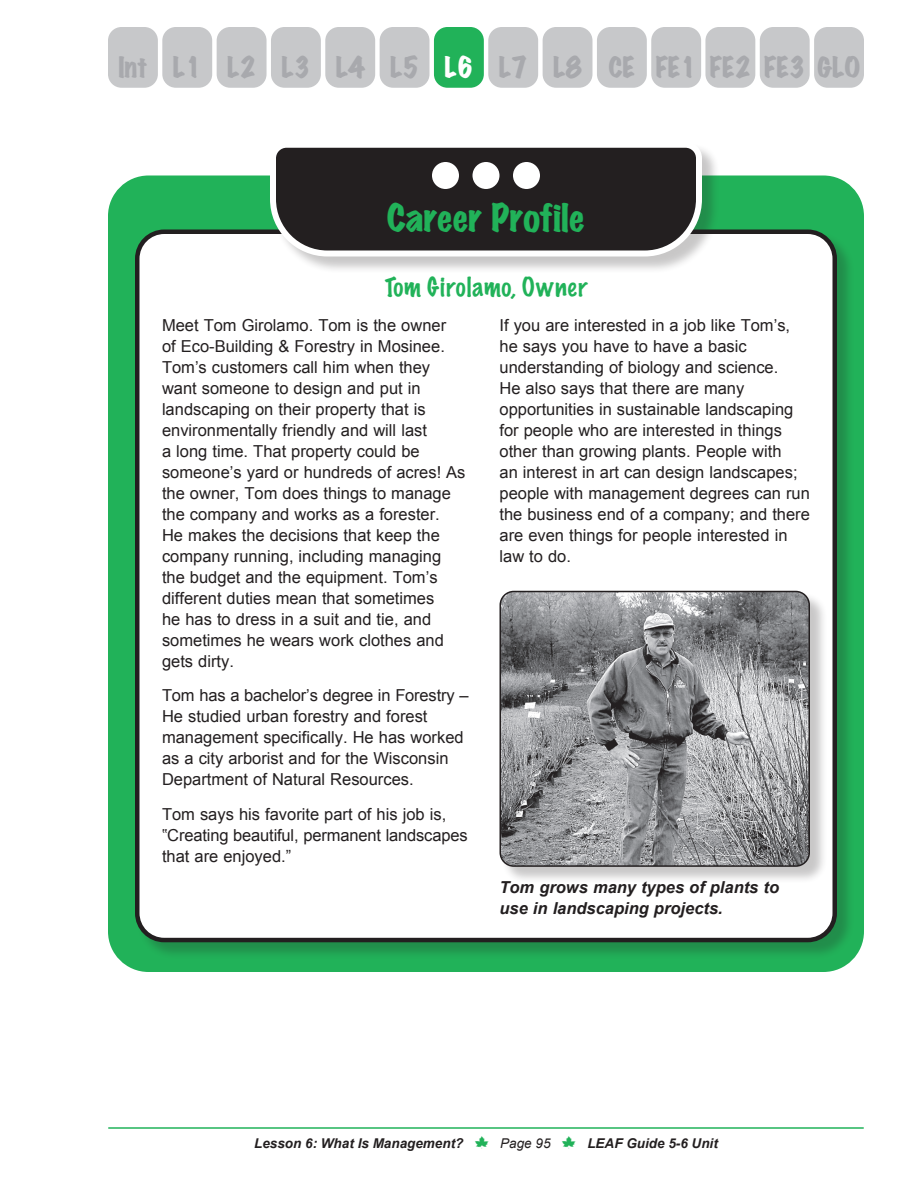
<style>
.page{position:relative;width:918px;height:1188px;background:#fff}
.page>*{position:absolute;margin:0;border:0;box-sizing:border-box;transform-origin:0 0}
.Body_Text{font:expanded 34.5px "Marker Felt";color:#21b259}
.Subheadings{font:expanded 25.5px "Marker Felt";color:#a8a9ad}
.Subheadings-2{font:expanded 25.5px "Marker Felt";color:#fff}
.Subsubheadings{font:100 24px "Marker Felt";letter-spacing:.045em;color:#21b259}
.Body_Text-2{font:16.5px/21px "Arial";color:#231f20}
.Photo_Captions{font:italic 700 16.5px/21px "Arial";color:#231f20}
.t1{font:italic 700 13.5px "Arial";color:#231f20}
.s1{font-family:"Leaves";font-weight:400;font-style:normal;font-size:16.5px;color:#21b259}
.s2{font-weight:400}
</style>
<div class="page">
<hr style="left:109px;top:1127px;width:754px;height:2px;background:#21b259">
<div style="left:108px;top:27px;width:50px;height:61px;background:#c7c8ca;border-radius:13px"></div>
<div style="left:162px;top:27px;width:50px;height:61px;background:#c7c8ca;border-radius:13px"></div>
<div style="left:217px;top:27px;width:50px;height:61px;background:#c7c8ca;border-radius:14px"></div>
<div style="left:271px;top:27px;width:50px;height:61px;background:#c7c8ca;border-radius:13px"></div>
<div style="left:325px;top:27px;width:50px;height:61px;background:#c7c8ca;border-radius:13px"></div>
<div style="left:705px;top:27px;width:50px;height:61px;background:#c7c8ca;border-radius:14px"></div>
<div style="left:380px;top:27px;width:50px;height:61px;background:#c7c8ca;border-radius:14px"></div>
<div style="left:760px;top:27px;width:50px;height:61px;background:#c7c8ca;border-radius:13px"></div>
<div style="left:434px;top:27px;width:50px;height:61px;background:#21b259;border-radius:13px"></div>
<div style="left:814px;top:27px;width:50px;height:61px;background:#c7c8ca;border-radius:13px"></div>
<div style="left:488px;top:27px;width:50px;height:61px;background:#c7c8ca;border-radius:13px"></div>
<div style="left:543px;top:27px;width:49px;height:61px;background:#c7c8ca;border-radius:14px"></div>
<div style="left:597px;top:27px;width:50px;height:61px;background:#c7c8ca;border-radius:13px"></div>
<div style="left:651px;top:27px;width:50px;height:61px;background:#c7c8ca;border-radius:14px"></div>
<div style="left:108px;top:176px;width:756px;height:796px;background:#21b259;border-radius:40px"></div>
<div style="left:136px;top:231px;width:718px;height:729px;background:#231f20;opacity:.25"></div>
<div style="left:137px;top:232px;width:698px;height:708px;background:#fff;border-radius:27px"></div>
<div style="left:135px;top:230px;width:702px;height:712px;border:4px solid #231f20;border-radius:27px"></div>
<div style="left:271px;top:143px;width:448px;height:131px;background:#231f20;opacity:.25"></div>
<svg style="left:267px;top:143px;width:438px;height:117px;background:#474545"></svg>
<div style="left:472px;top:162px;width:28px;height:27px;background:#fff;border-radius:50%"></div>
<div style="left:432px;top:162px;width:27px;height:27px;background:#fff;border-radius:50%"></div>
<div style="left:513px;top:162px;width:27px;height:27px;background:#fff;border-radius:50%"></div>
<div style="left:501px;top:592px;width:326px;height:293px;background:#231f20;opacity:.25"></div>
<img style="left:500px;top:592px;width:309px;height:274px">
<div style="left:500px;top:591px;width:310px;height:276px;border:2px solid #231f20;border-radius:14px"></div>
<p class="Subheadings" style="left:118px;top:47px;width:31px">Int</p>
<p class="Subheadings" style="left:173px;top:47px;width:30px">L1</p>
<p class="Subheadings" style="left:227px;top:47px;width:30px">L2</p>
<p class="Subheadings" style="left:282px;top:47px;width:30px">L3</p>
<p class="Subheadings" style="left:336px;top:47px;width:30px">L4</p>
<p class="Subheadings" style="left:390px;top:47px;width:30px">L5</p>
<p class="Subheadings-2" style="left:444px;top:47px;width:30px">L6</p>
<p class="Subheadings" style="left:499px;top:47px;width:30px">L7</p>
<p class="Subheadings" style="left:553px;top:47px;width:30px">L8</p>
<p class="Subheadings" style="left:609px;top:47px;width:28px">CE</p>
<p class="Subheadings" style="left:656px;top:47px;width:43px">FE1</p>
<p class="Subheadings" style="left:710px;top:47px;width:43px">FE2</p>
<p class="Subheadings" style="left:764px;top:47px;width:43px">FE3</p>
<p class="Subheadings" style="left:818px;top:47px;width:45px">GLO</p>
<p class="Body_Text" style="left:387px;top:190px;width:199px">Career Profile</p>
<p class="Subsubheadings" style="left:385px;top:268px;width:204px">Tom Girolamo, Owner</p>
<p class="Body_Text-2" style="left:162px;top:315px;width:305px">Meet Tom Girolamo. Tom is the owner<br>of Eco-Building &amp; Forestry in Mosinee.<br>Tom’s customers call him when they want someone to design and put in landscaping on their property that is environmentally friendly and will last<br>a long time. That property could be someone’s yard or hundreds of acres! As the owner, Tom does things to manage the company and works as a forester.<br>He makes the decisions that keep the company running, including managing the budget and the equipment. Tom’s different duties mean that sometimes<br>he has to dress in a suit and tie, and sometimes he wears work clothes and gets dirty.</p>
<p class="Body_Text-2" style="left:162px;top:685px;width:308px">Tom has a bachelor’s degree in Forestry – He studied urban forestry and forest management specifically. He has worked as a city arborist and for the Wisconsin Department of Natural Resources.</p>
<p class="Body_Text-2" style="left:162px;top:804px;width:307px">Tom says his favorite part of his job is, ‟Creating beautiful, permanent landscapes that are enjoyed.”</p>
<p class="Body_Text-2" style="left:500px;top:315px;width:312px">If you are interested in a job like Tom’s, he says you have to have a basic understanding of biology and science.<br>He also says that there are many opportunities in sustainable landscaping for people who are interested in things other than growing plants. People with<br>an interest in art can design landscapes; people with management degrees can run the business end of a company; and there are even things for people interested in law to do.</p>
<p class="Photo_Captions" style="left:500px;top:877px;width:281px">Tom grows many types of plants to use in landscaping projects.</p>
<p class="t1" style="left:254px;top:1134px;width:465px">Lesson 6: What Is Management? <span class="s1">N</span> <span class="s2">Page 95</span> <span class="s1">N</span> LEAF Guide 5-6 Unit</p>
</div>
